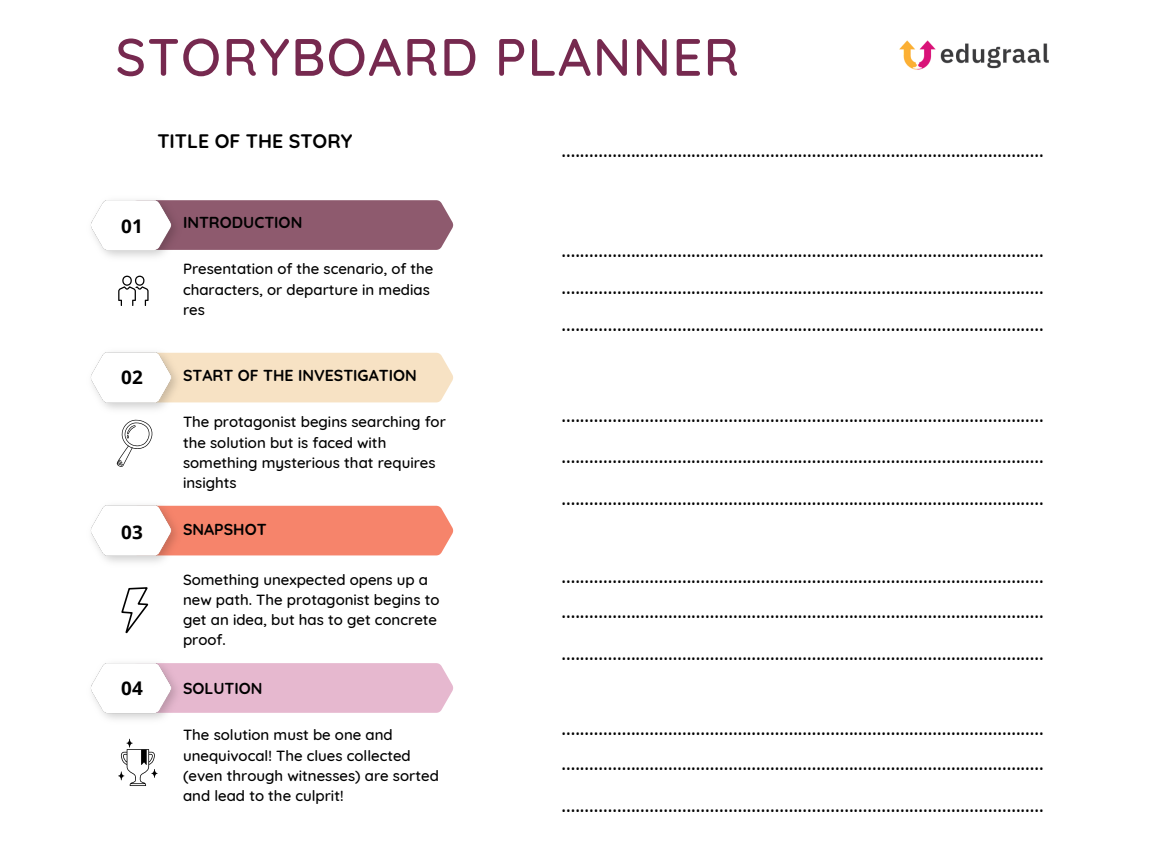
<style>
.page{position:relative;width:1152px;height:864px;background:#fff}
.page>*{position:absolute;margin:0;border:0;box-sizing:border-box;transform-origin:0 0}
.t1{font:500 52.5px "Quicksand";letter-spacing:.025em;color:#76294f}
.t2{font:500 21px "Quicksand";color:#000}
.t3{font:700 19.5px "Quicksand";color:#000}
.t4{font:700 18.9px "Open Sans";color:#000}
.t5{font:700 15.9px "Quicksand";color:#000}
.t6{font:500 15px/20.2px "Quicksand";color:#000}
</style>
<div class="page">
<div style="left:182px;top:200px;width:271px;height:50px;background:#8e5a6e"></div>
<img style="left:90px;top:200px;width:92px;height:57px">
<div style="left:182px;top:353px;width:271px;height:49px;background:#f7e2c4"></div>
<img style="left:90px;top:352px;width:92px;height:58px">
<svg style="left:118px;top:276px;width:31px;height:30px"></svg>
<div style="left:182px;top:506px;width:271px;height:49px;background:#f6846b"></div>
<img style="left:90px;top:505px;width:92px;height:58px">
<div style="left:182px;top:663px;width:271px;height:50px;background:#e6b8cf"></div>
<img style="left:90px;top:663px;width:92px;height:57px">
<svg style="left:117px;top:420px;width:36px;height:47px"></svg>
<svg style="left:121px;top:587px;width:27px;height:46px"></svg>
<svg style="left:118px;top:739px;width:40px;height:47px"></svg>
<img style="left:899px;top:40px;width:150px;height:30px">
<p class="t1" style="left:115px;top:23px;width:625px">STORYBOARD PLANNER</p>
<p class="t3" style="left:157px;top:129px;width:197px">TITLE OF THE STORY</p>
<p class="t4" style="left:121px;top:212px;width:23px">01</p>
<p class="t5" style="left:183px;top:212px;width:121px">INTRODUCTION</p>
<p class="t6" style="left:183px;top:259px;width:252px">Presentation of the scenario, of the characters, or departure in medias res</p>
<p class="t4" style="left:121px;top:364px;width:23px">02</p>
<p class="t5" style="left:183px;top:365px;width:235px">START OF THE INVESTIGATION</p>
<p class="t6" style="left:183px;top:412px;width:264px">The protagonist begins searching for the solution but is faced with something mysterious that requires insights</p>
<p class="t4" style="left:121px;top:519px;width:23px">03</p>
<p class="t5" style="left:183px;top:519px;width:85px">SNAPSHOT</p>
<p class="t6" style="left:183px;top:569px;width:258px">Something unexpected opens up a new path. The protagonist begins to get an idea, but has to get concrete proof.</p>
<p class="t4" style="left:121px;top:675px;width:23px">04</p>
<p class="t5" style="left:183px;top:678px;width:81px">SOLUTION</p>
<p class="t6" style="left:183px;top:725px;width:257px">The solution must be one and unequivocal! The clues collected (even through witnesses) are sorted and lead to the culprit!</p>
<p class="t2" style="left:561px;top:136px;width:484px">........................................................................................................</p>
<p class="t2" style="left:561px;top:236px;width:484px">........................................................................................................</p>
<p class="t2" style="left:561px;top:273px;width:484px">........................................................................................................</p>
<p class="t2" style="left:561px;top:310px;width:484px">........................................................................................................</p>
<p class="t2" style="left:561px;top:401px;width:484px">........................................................................................................</p>
<p class="t2" style="left:561px;top:442px;width:484px">........................................................................................................</p>
<p class="t2" style="left:561px;top:484px;width:484px">........................................................................................................</p>
<p class="t2" style="left:561px;top:562px;width:484px">........................................................................................................</p>
<p class="t2" style="left:561px;top:597px;width:484px">........................................................................................................</p>
<p class="t2" style="left:561px;top:639px;width:484px">........................................................................................................</p>
<p class="t2" style="left:561px;top:714px;width:484px">........................................................................................................</p>
<p class="t2" style="left:561px;top:749px;width:484px">........................................................................................................</p>
<p class="t2" style="left:561px;top:791px;width:484px">........................................................................................................</p>
</div>
